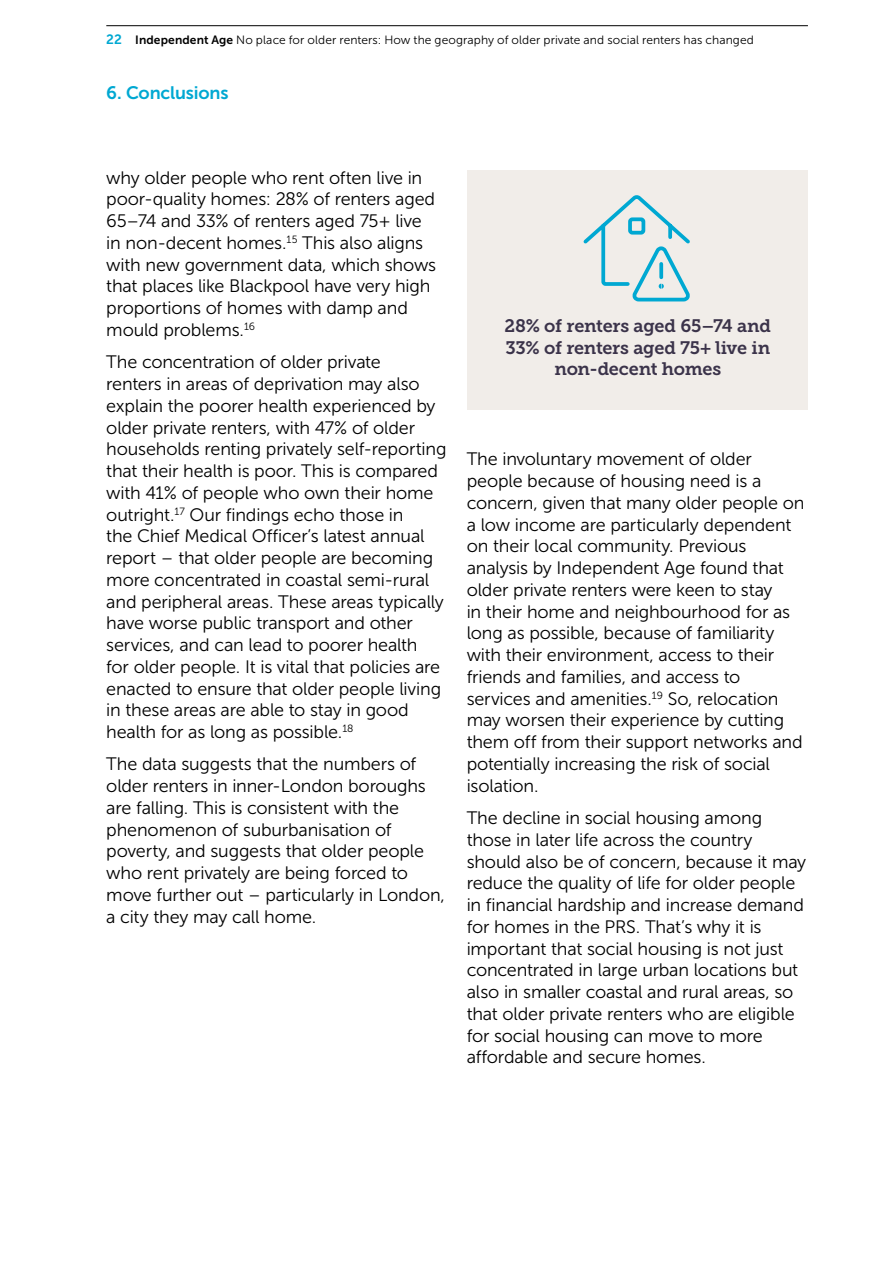
<style>
.page{position:relative;width:893px;height:1263px;background:#fff}
.page>*{position:absolute;margin:0;border:0;box-sizing:border-box;transform-origin:0 0}
.P___Body{font:18px/21.8px "Museo Sans 300";letter-spacing:-.01em;color:#000}
.P___Stats{font:18px/21.8px "Museo Slab 700";letter-spacing:-.015em;color:#3b334a;text-align:center}
.t1{font:18px "Museo Sans 700";letter-spacing:-.01em;color:#00a8d2}
.t2{font:12px "Museo Sans 300";letter-spacing:.01em;color:#000}
.s1{font-family:"Museo Sans 700";font-size:13.5px;color:#00a8d2}
.s2{font-family:"Museo Sans 700"}
</style>
<div class="page">
<div style="left:468px;top:170px;width:340px;height:239px;background:#f1ede9"></div>
<svg style="left:583px;top:195px;width:107px;height:107px"></svg>
<hr style="left:106px;top:25px;width:702px;height:1px;background:#000">
<p class="t2" style="left:106px;top:34px;width:649px"><span class="s1">22</span> <span class="s2">Independent Age</span> No place for older renters: How the geography of older private and social renters has changed</p>
<p class="t1" style="left:106px;top:82px;width:124px">6. Conclusions</p>
<p class="P___Body" style="left:106px;top:167px;width:331px">why older people who rent often live in poor-quality homes: 28% of renters aged 65–74 and 33% of renters aged 75+ live in non-decent homes.<sup>15</sup> This also aligns with new government data, which shows that places like Blackpool have very high proportions of homes with damp and mould problems.<sup>16</sup></p>
<p class="P___Body" style="left:106px;top:351px;width:342px">The concentration of older private<br>renters in areas of deprivation may also explain the poorer health experienced by older private renters, with 47% of older households renting privately self-reporting that their health is poor. This is compared with 41% of people who own their home outright.<sup>17</sup> Our findings echo those in<br>the Chief Medical Officer’s latest annual report – that older people are becoming more concentrated in coastal semi-rural and peripheral areas. These areas typically have worse public transport and other services, and can lead to poorer health<br>for older people. It is vital that policies are enacted to ensure that older people living in these areas are able to stay in good health for as long as possible.<sup>18</sup></p>
<p class="P___Body" style="left:106px;top:753px;width:340px">The data suggests that the numbers of older renters in inner-London boroughs are falling. This is consistent with the phenomenon of suburbanisation of poverty, and suggests that older people who rent privately are being forced to move further out – particularly in London, a city they may call home.</p>
<p class="P___Stats" style="left:505px;top:315px;width:268px">28% of renters aged 65–74 and<br>33% of renters aged 75+ live in non-decent homes</p>
<p class="P___Body" style="left:467px;top:448px;width:339px">The involuntary movement of older people because of housing need is a concern, given that many older people on a low income are particularly dependent on their local community. Previous analysis by Independent Age found that older private renters were keen to stay<br>in their home and neighbourhood for as long as possible, because of familiarity with their environment, access to their friends and families, and access to services and amenities.<sup>19</sup> So, relocation may worsen their experience by cutting them off from their support networks and potentially increasing the risk of social isolation.</p>
<p class="P___Body" style="left:467px;top:807px;width:341px">The decline in social housing among those in later life across the country should also be of concern, because it may reduce the quality of life for older people in financial hardship and increase demand for homes in the PRS. That’s why it is important that social housing is not just concentrated in large urban locations but also in smaller coastal and rural areas, so that older private renters who are eligible for social housing can move to more affordable and secure homes.</p>
</div>
